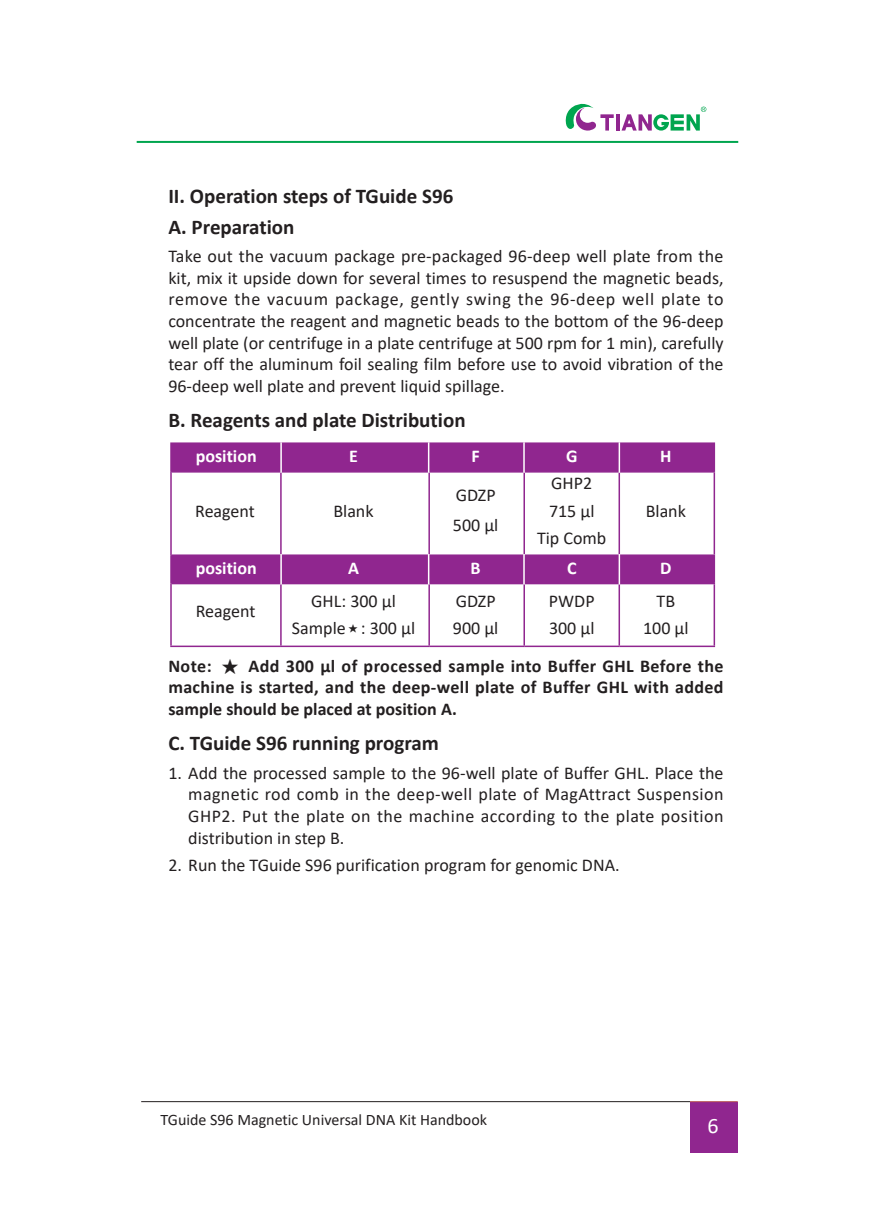
<style>
.page{position:relative;width:874px;height:1225px;background:#fff}
.page>*{position:absolute;margin:0;border:0;box-sizing:border-box;transform-origin:0 0}
.t1{font:22px "Calibri";color:#fff}
.t2{font:700 21px/30.8px "Calibri";color:#231f20}
.t3{font:18px/21.6px "Calibri";color:#231f20;text-align:justify}
.t4{font:700 18px/21.6px "Calibri";color:#231f20;text-align:justify}
.t5{font:700 18px "Calibri";color:#fff}
.t6{font:16px "Calibri";color:#231f20}
.s1{font-family:"Sim Sun";font-size:10px}
.s2{font-family:"Sim Hei";font-weight:400}
</style>
<div class="page">
<hr style="left:137px;top:141px;width:600px;height:2px;background:#00a54f">
<hr style="left:616px;top:114px;width:3px;height:17px;background:#90268f">
<svg style="left:565px;top:104px;width:48px;height:27px"></svg>
<svg style="left:621px;top:107px;width:85px;height:24px"></svg>
<hr style="left:141px;top:1101px;width:548px;height:1px;background:#231f20">
<div style="left:689px;top:1102px;width:48px;height:51px;background:#90268f"></div>
<hr style="left:689px;top:1101px;width:48px;height:1px;background:#b65356">
<hr style="left:170px;top:442px;width:111px;height:2px;background:#90268f">
<hr style="left:170px;top:444px;width:2px;height:28px;background:#90268f">
<hr style="left:281px;top:442px;width:148px;height:2px;background:#90268f">
<hr style="left:429px;top:442px;width:95px;height:2px;background:#90268f">
<hr style="left:524px;top:442px;width:95px;height:2px;background:#90268f">
<hr style="left:619px;top:442px;width:95px;height:2px;background:#90268f">
<hr style="left:170px;top:472px;width:2px;height:83px;background:#90268f">
<hr style="left:170px;top:555px;width:2px;height:28px;background:#90268f">
<hr style="left:170px;top:583px;width:2px;height:62px;background:#90268f">
<div style="left:172px;top:443px;width:542px;height:28px;background:#90268f"></div>
<hr style="left:172px;top:471px;width:109px;height:1px;background:#90268f">
<hr style="left:281px;top:471px;width:148px;height:1px;background:#90268f">
<hr style="left:280px;top:472px;width:1px;height:82px;background:#90268f">
<hr style="left:429px;top:471px;width:95px;height:1px;background:#90268f">
<hr style="left:428px;top:472px;width:1px;height:82px;background:#90268f">
<hr style="left:524px;top:471px;width:95px;height:1px;background:#90268f">
<hr style="left:523px;top:472px;width:1px;height:82px;background:#90268f">
<hr style="left:619px;top:471px;width:95px;height:1px;background:#90268f">
<hr style="left:618px;top:472px;width:1px;height:82px;background:#90268f">
<hr style="left:713px;top:472px;width:1px;height:82px;background:#90268f">
<hr style="left:172px;top:554px;width:109px;height:2px;background:#90268f">
<hr style="left:281px;top:554px;width:148px;height:2px;background:#90268f">
<hr style="left:429px;top:554px;width:95px;height:2px;background:#90268f">
<hr style="left:524px;top:554px;width:95px;height:2px;background:#90268f">
<hr style="left:619px;top:554px;width:95px;height:2px;background:#90268f">
<div style="left:171px;top:555px;width:543px;height:28px;background:#90268f"></div>
<hr style="left:172px;top:583px;width:109px;height:1px;background:#90268f">
<hr style="left:281px;top:583px;width:148px;height:1px;background:#90268f">
<hr style="left:280px;top:584px;width:1px;height:61px;background:#90268f">
<hr style="left:429px;top:583px;width:95px;height:1px;background:#90268f">
<hr style="left:428px;top:584px;width:1px;height:61px;background:#90268f">
<hr style="left:524px;top:583px;width:95px;height:1px;background:#90268f">
<hr style="left:523px;top:584px;width:1px;height:61px;background:#90268f">
<hr style="left:619px;top:583px;width:95px;height:1px;background:#90268f">
<hr style="left:618px;top:584px;width:1px;height:61px;background:#90268f">
<hr style="left:713px;top:584px;width:1px;height:61px;background:#90268f">
<hr style="left:170px;top:645px;width:111px;height:2px;background:#90268f">
<hr style="left:281px;top:645px;width:148px;height:2px;background:#90268f">
<hr style="left:429px;top:645px;width:95px;height:2px;background:#90268f">
<hr style="left:524px;top:645px;width:95px;height:2px;background:#90268f">
<hr style="left:619px;top:645px;width:95px;height:2px;background:#90268f">
<hr style="left:280px;top:442px;width:2px;height:31px;background:#fff">
<hr style="left:280px;top:554px;width:2px;height:30px;background:#fff">
<hr style="left:427px;top:442px;width:2px;height:31px;background:#fff">
<hr style="left:427px;top:554px;width:2px;height:30px;background:#fff">
<hr style="left:523px;top:442px;width:1px;height:31px;background:#fff">
<hr style="left:523px;top:554px;width:1px;height:30px;background:#fff">
<hr style="left:618px;top:442px;width:1px;height:31px;background:#fff">
<hr style="left:618px;top:554px;width:1px;height:30px;background:#fff">
<p class="t2" style="left:168px;top:180px;width:286px">II. Operation steps of TGuide S96<br>A. Preparation</p>
<p class="t3" style="left:168px;top:245px;width:556px">Take out the vacuum package pre-packaged 96-deep well plate from the kit, mix it upside down for several times to resuspend the magnetic beads, remove the vacuum package, gently swing the 96-deep well plate to concentrate the reagent and magnetic beads to the bottom of the 96-deep well plate (or centrifuge in a plate centrifuge at 500 rpm for 1 min), carefully tear off the aluminum foil sealing film before use to avoid vibration of the 96-deep well plate and prevent liquid spillage.</p>
<p class="t2" style="left:168px;top:404px;width:298px">B. Reagents and plate Distribution</p>
<p class="t5" style="left:196px;top:443px;width:62px">position</p>
<p class="t5" style="left:349px;top:443px;width:10px">E</p>
<p class="t5" style="left:471px;top:443px;width:10px">F</p>
<p class="t5" style="left:565px;top:443px;width:13px">G</p>
<p class="t5" style="left:659px;top:443px;width:13px">H</p>
<p class="t3" style="left:455px;top:484px;width:41px">GDZP</p>
<p class="t3" style="left:551px;top:472px;width:43px">GHP2</p>
<p class="t3" style="left:195px;top:499px;width:61px">Reagent</p>
<p class="t3" style="left:333px;top:499px;width:42px">Blank</p>
<p class="t3" style="left:452px;top:513px;width:47px">500 μl</p>
<p class="t3" style="left:548px;top:499px;width:47px">715 μl</p>
<p class="t3" style="left:645px;top:499px;width:42px">Blank</p>
<p class="t3" style="left:536px;top:527px;width:71px">Tip Comb</p>
<p class="t5" style="left:196px;top:555px;width:62px">position</p>
<p class="t5" style="left:348px;top:555px;width:12px">A</p>
<p class="t5" style="left:470px;top:555px;width:12px">B</p>
<p class="t5" style="left:566px;top:555px;width:11px">C</p>
<p class="t5" style="left:660px;top:555px;width:13px">D</p>
<p class="t3" style="left:196px;top:600px;width:61px">Reagent</p>
<p class="t3" style="left:311px;top:590px;width:86px">GHL: 300 μl</p>
<p class="t3" style="left:455px;top:590px;width:41px">GDZP</p>
<p class="t3" style="left:548px;top:590px;width:47px">PWDP</p>
<p class="t3" style="left:656px;top:590px;width:20px">TB</p>
<p class="t3" style="left:292px;top:617px;width:125px">Sample <span class="s1">★</span> : 300 μl</p>
<p class="t3" style="left:452px;top:617px;width:47px">900 μl</p>
<p class="t3" style="left:548px;top:617px;width:47px">300 μl</p>
<p class="t3" style="left:642px;top:617px;width:47px">100 μl</p>
<p class="t4" style="left:168px;top:655px;width:556px">Note: <span class="s2">★</span> Add 300 μl of processed sample into Buffer GHL Before the machine is started, and the deep-well plate of Buffer GHL with added sample should be placed at position A.</p>
<p class="t2" style="left:168px;top:728px;width:272px">C. TGuide S96 running program</p>
<p class="t3" style="left:188px;top:761px;width:536px;text-indent:-20px">1. Add the processed sample to the 96-well plate of Buffer GHL. Place the magnetic rod comb in the deep-well plate of MagAttract Suspension GHP2. Put the plate on the machine according to the plate position distribution in step B.</p>
<p class="t3" style="left:168px;top:853px;width:452px">2. Run the TGuide S96 purification program for genomic DNA.</p>
<p class="t6" style="left:160px;top:1108px;width:328px">TGuide S96 Magnetic Universal DNA Kit Handbook</p>
<p class="t1" style="left:707px;top:1110px;width:13px">6</p>
</div>
